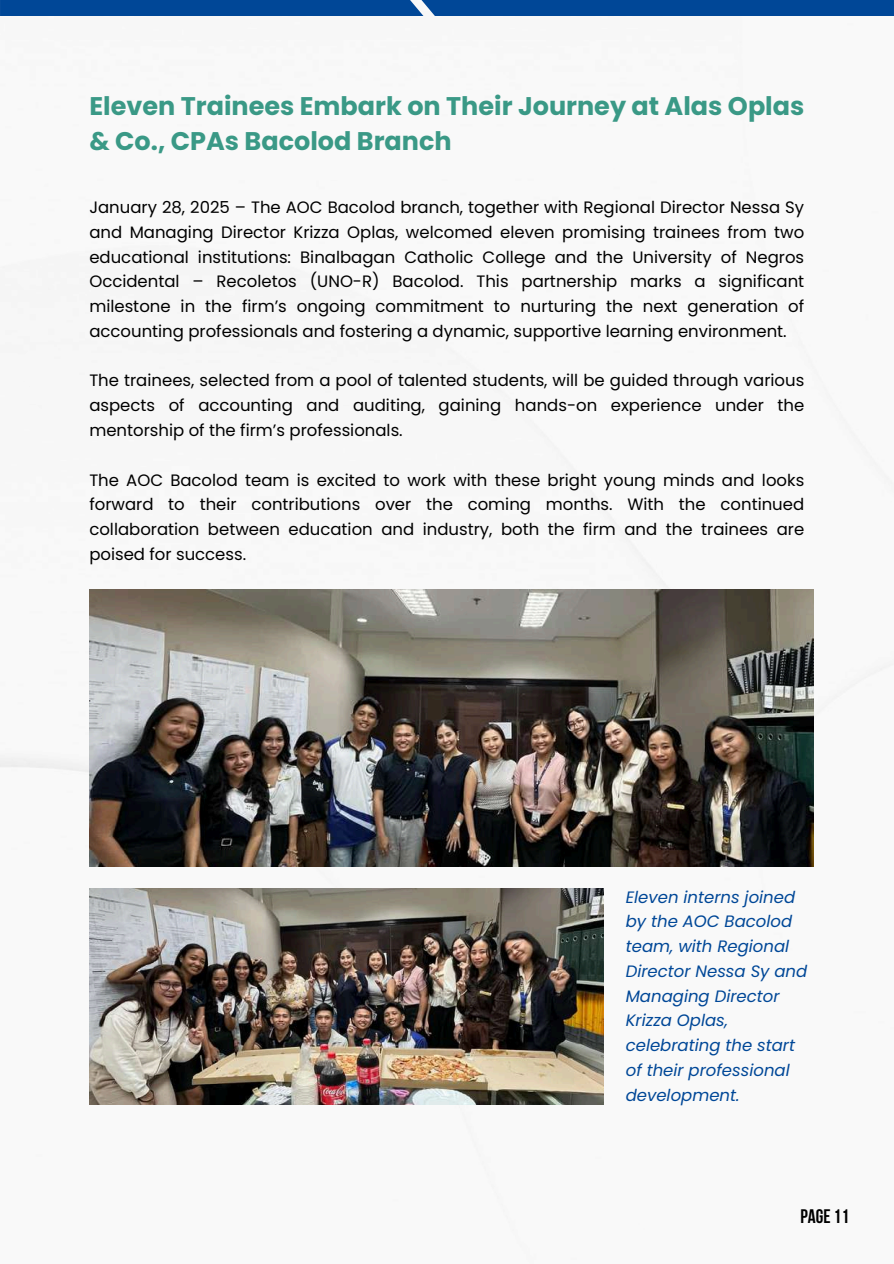
<style>
.page{position:relative;width:894px;height:1264px;background:#fff}
.page>*{position:absolute;margin:0;border:0;box-sizing:border-box;transform-origin:0 0}
.t1{font:700 25.5px/34.8px "Poppins";color:#3a9986}
.t2{font:700 19.5px "Bebas Neue";color:#000}
.t3{font:16.5px/24.8px "Poppins";color:#000;text-align:justify}
.t4{font:italic 16.5px/24.8px "Poppins";color:#004797}
</style>
<div class="page">
<img style="left:0;top:236px;width:893px;height:909px">
<div style="left:0;top:0;width:440px;height:16px;background:#004797"></div>
<div style="left:440px;top:0;width:453px;height:16px;background:#004797"></div>
<img style="left:89px;top:888px;width:514px;height:216px">
<img style="left:89px;top:590px;width:724px;height:276px">
<h1 class="t1" style="left:89px;top:89px;width:716px">Eleven Trainees Embark on Their Journey at Alas Oplas &amp; Co., CPAs Bacolod Branch</h1>
<p class="t3" style="left:89px;top:195px;width:716px">January 28, 2025 – The AOC Bacolod branch, together with Regional Director Nessa Sy and Managing Director Krizza Oplas, welcomed eleven promising trainees from two educational institutions: Binalbagan Catholic College and the University of Negros Occidental – Recoletos (UNO-R) Bacolod. This partnership marks a significant milestone in the firm’s ongoing commitment to nurturing the next generation of accounting professionals and fostering a dynamic, supportive learning environment.</p>
<p class="t3" style="left:89px;top:368px;width:716px">The trainees, selected from a pool of talented students, will be guided through various aspects of accounting and auditing, gaining hands-on experience under the mentorship of the firm’s professionals.</p>
<p class="t3" style="left:89px;top:467px;width:716px">The AOC Bacolod team is excited to work with these bright young minds and looks forward to their contributions over the coming months. With the continued collaboration between education and industry, both the firm and the trainees are poised for success.</p>
<p class="t4" style="left:625px;top:884px;width:183px">Eleven interns joined by the AOC Bacolod team, with Regional<br>Director Nessa Sy and<br>Managing Director<br>Krizza Oplas, celebrating the start of their professional development.</p>
<p class="t2" style="left:800px;top:1208px;width:50px">PAGE11</p>
</div>
